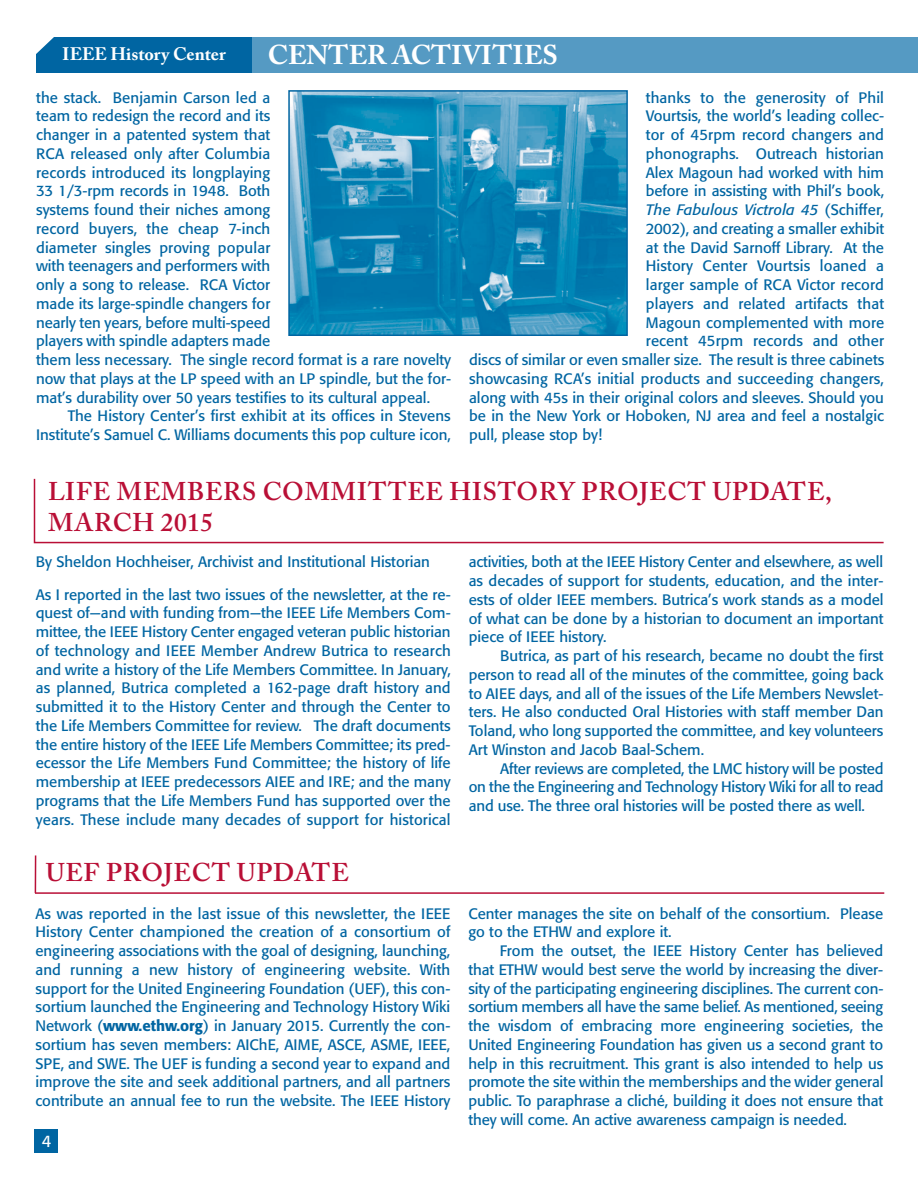
<style>
.page{position:relative;width:918px;height:1188px;background:#fff}
.page>*{position:absolute;margin:0;border:0;box-sizing:border-box;transform-origin:0 0}
.t1{font:700 27px "Adobe Caslon Pro";color:#fff}
.t2{font:600 25.5px/30.6px "Adobe Caslon Pro";letter-spacing:.03em;color:#b90f36}
.t3{font:700 18px "Adobe Caslon Pro";color:#fff}
.t4{font:16.5px "Formata";color:#fff}
.t5{font:15px/18.8px "Formata";color:#0065a2;text-align:justify}
.t6{font:italic 15px "Formata";letter-spacing:.01em;color:#0065a2}
.s1{font-style:normal}
.s2{font-weight:500}
</style>
<div class="page">
<div style="left:36px;top:37px;width:216px;height:35px;background:#0065a2"></div>
<div style="left:252px;top:37px;width:666px;height:35px;background:#559ac3"></div>
<div style="left:35px;top:1130px;width:23px;height:23px;background:#0065a2"></div>
<svg style="left:36px;top:37px;width:18px;height:17px"></svg>
<svg style="left:33px;top:478px;width:851px;height:66px"></svg>
<hr style="left:35px;top:855px;width:1px;height:38px;background:#b90f36">
<hr style="left:35px;top:892px;width:849px;height:2px;background:#b90f36">
<img style="left:291px;top:93px;width:334px;height:240px">
<div style="left:288px;top:90px;width:340px;height:246px;border:2px solid #0065a2"></div>
<p class="t3" style="left:62px;top:47px;width:165px">IEEE History Center</p>
<h1 class="t1" style="left:268px;top:44px;width:292px">CENTER ACTIVITIES</h1>
<p class="t5" style="left:36px;top:89px;width:416px;text-align:left">the stack. Benjamin Carson led a<br>team to redesign the record and its<br>changer in a patented system that<br>RCA released only after Columbia<br>records introduced its longplaying<br>33 1/3-rpm records in 1948. Both<br>systems found their niches among<br>record buyers, the cheap 7-inch<br>diameter singles proving popular<br>with teenagers and performers with<br>only a song to release. RCA Victor<br>made its large-spindle changers for<br>nearly ten years, before multi-speed<br>players with spindle adapters made<br>them less necessary. The single record format is a rare novelty now that plays at the LP speed with an LP spindle, but the for&shy;mat’s durability over 50 years testifies to its cultural appeal.</p>
<p class="t5" style="left:36px;top:408px;width:416px;text-align:right">The History Center’s first exhibit at its offices in Stevens<br>Institute’s Samuel C. Williams documents this pop culture icon,</p>
<p class="t5" style="left:646px;top:89px;width:240px">thanks to the generosity of Phil</p>
<p class="t5" style="left:646px;top:108px;width:240px">Vourtsis, the world’s leading collec-</p>
<p class="t5" style="left:646px;top:127px;width:240px">tor of 45rpm record changers and</p>
<p class="t5" style="left:646px;top:146px;width:240px">phonographs. Outreach historian</p>
<p class="t5" style="left:646px;top:164px;width:240px">Alex Magoun had worked with him</p>
<p class="t5" style="left:646px;top:183px;width:240px">before in assisting with Phil’s book,</p>
<p class="t6" style="left:646px;top:203px;width:240px">The Fabulous Victrola 45 <span class="s1">(Schiffer,</span></p>
<p class="t5" style="left:646px;top:221px;width:240px">2002), and creating a smaller exhibit</p>
<p class="t5" style="left:646px;top:239px;width:240px">at the David Sarnoff Library. At the</p>
<p class="t5" style="left:646px;top:258px;width:240px">History Center Vourtsis loaned a</p>
<p class="t5" style="left:646px;top:277px;width:240px">larger sample of RCA Victor record</p>
<p class="t5" style="left:646px;top:296px;width:240px">players and related artifacts that</p>
<p class="t5" style="left:646px;top:314px;width:240px">Magoun complemented with more</p>
<p class="t5" style="left:646px;top:333px;width:240px">recent 45rpm records and other</p>
<p class="t5" style="left:469px;top:352px;width:417px">discs of similar or even smaller size. The result is three cabinets</p>
<p class="t5" style="left:469px;top:371px;width:416px">showcasing RCA’s initial products and succeeding changers,</p>
<p class="t5" style="left:469px;top:389px;width:416px">along with 45s in their original colors and sleeves. Should you</p>
<p class="t5" style="left:469px;top:408px;width:416px">be in the New York or Hoboken, NJ area and feel a nostalgic</p>
<p class="t5" style="left:469px;top:427px;width:134px">pull, please stop by!</p>
<h2 class="t2" style="left:48px;top:479px;width:785px">LIFE MEMBERS COMMITTEE HISTORY PROJECT UPDATE,<br>MARCH 2015</h2>
<p class="t5" style="left:36px;top:547px;width:416px;line-height:32.2px">By Sheldon Hochheiser, Archivist and Institutional Historian<br>As I reported in the last two issues of the newsletter, at the re-</p>
<p class="t5" style="left:36px;top:605px;width:416px">quest of—and with funding from—the IEEE Life Members Com&shy;mittee, the IEEE History Center engaged veteran public historian of technology and IEEE Member Andrew Butrica to research and write a history of the Life Members Committee. In January, as planned, Butrica completed a 162-page draft history and submitted it to the History Center and through the Center to the Life Members Committee for review. The draft documents the entire history of the IEEE Life Members Committee; its pred&shy;ecessor the Life Members Fund Committee; the history of life membership at IEEE predecessors AIEE and IRE; and the many programs that the Life Members Fund has supported over the years. These include many decades of support for historical</p>
<p class="t5" style="left:469px;top:554px;width:416px">activities, both at the IEEE History Center and elsewhere, as well as decades of support for students, education, and the inter&shy;ests of older IEEE members. Butrica’s work stands as a model of what can be done by a historian to document an important piece of IEEE history.</p>
<p class="t5" style="left:469px;top:648px;width:416px;text-indent:32px">Butrica, as part of his research, became no doubt the first person to read all of the minutes of the committee, going back to AIEE days, and all of the issues of the Life Members Newslet&shy;ters. He also conducted Oral Histories with staff member Dan Toland, who long supported the committee, and key volunteers Art Winston and Jacob Baal-Schem.</p>
<p class="t5" style="left:469px;top:760px;width:416px;text-indent:32px">After reviews are completed, the LMC history will be posted on the the Engineering and Technology History Wiki for all to read and use. The three oral histories will be posted there as well.</p>
<h2 class="t2" style="left:46px;top:860px;width:305px">UEF PROJECT UPDATE</h2>
<p class="t5" style="left:35px;top:905px;width:416px">As was reported in the last issue of this newsletter, the IEEE History Center championed the creation of a consortium of engineering associations with the goal of designing, launching, and running a new history of engineering website. With support for the United Engineering Foundation (UEF), this con&shy;sortium launched the Engineering and Technology History Wiki Network (<span class="s2">www.ethw.org</span>) in January 2015. Currently the con&shy;sortium has seven members: AIChE, AIME, ASCE, ASME, IEEE, SPE, and SWE. The UEF is funding a second year to expand and improve the site and seek additional partners, and all partners contribute an annual fee to run the website. The IEEE History</p>
<p class="t5" style="left:468px;top:905px;width:416px">Center manages the site on behalf of the consortium. Please go to the ETHW and explore it.</p>
<p class="t5" style="left:468px;top:943px;width:417px;text-indent:32px">From the outset, the IEEE History Center has believed that ETHW would best serve the world by increasing the diver&shy;sity of the participating engineering disciplines. The current con&shy;sortium members all have the same belief. As mentioned, seeing the wisdom of embracing more engineering societies, the United Engineering Foundation has given us a second grant to help in this recruitment. This grant is also intended to help us promote the site within the memberships and the wider general public. To paraphrase a cliché, building it does not ensure that they will come. An active awareness campaign is needed.</p>
<p class="t4" style="left:42px;top:1134px;width:11px">4</p>
</div>
